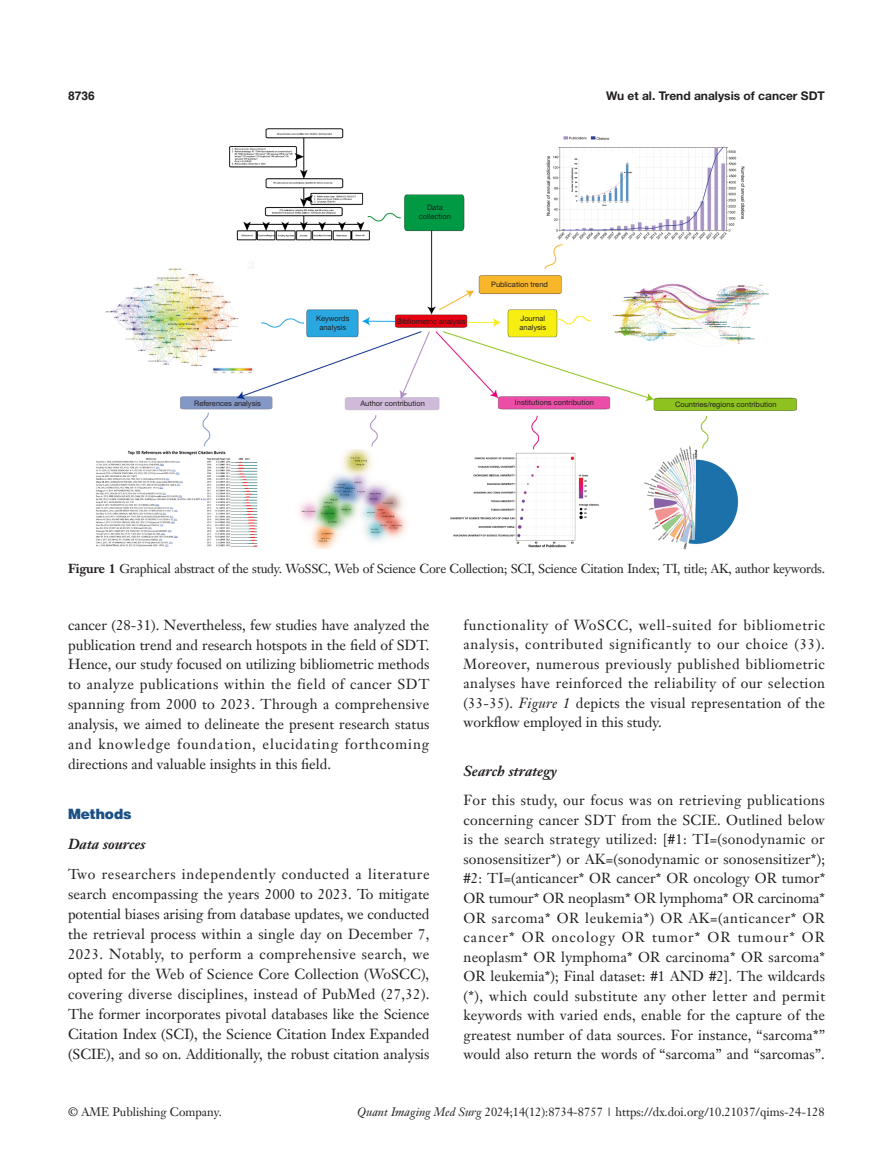
<style>
.page{position:relative;width:893px;height:1170px;background:#fff}
.page>*{position:absolute;margin:0;border:0;box-sizing:border-box;transform-origin:0 0}
.t1{font:14.25px/19.5px "Janson Text LT";color:#231f20;text-align:justify}
.t2{font:italic 700 14.25px "Janson Text LT";color:#231f20}
.t3{font:900 14.25px "Helvetica";color:#1c5085}
.t4{font:12.75px "Janson Text LT";letter-spacing:-.02em;color:#231f20}
.t5{font:12px "Janson Text LT";color:#231f20}
.t6{font:700 12px "Helvetica Neue LT Pro";color:#231f20}
.t7{font:700 12px "Helvetica";color:#231f20}
.t8{font:7.5px/9px "Helvetica Neue LT Pro";color:#231f20;text-align:center}
.s1{font-weight:700}
.s2{font-style:italic}
</style>
<div class="page">
<img style="left:95px;top:128px;width:702px;height:421px">
<p class="t7" style="left:68px;top:88px;width:28px">8736</p>
<p class="t6" style="left:606px;top:88px;width:220px">Wu et al. Trend analysis of cancer SDT</p>
<p class="t8" style="left:194px;top:398px;width:68px">References analysis</p>
<p class="t8" style="left:316px;top:314px;width:35px">Keywords analysis</p>
<p class="t8" style="left:419px;top:203px;width:34px">Data collection</p>
<p class="t8" style="left:397px;top:316px;width:70px">Bibliometric analysis</p>
<p class="t8" style="left:491px;top:280px;width:58px">Publication trend</p>
<p class="t8" style="left:519px;top:314px;width:28px;text-align:left">Journal analysis</p>
<p class="t8" style="left:360px;top:399px;width:66px">Author contribution</p>
<p class="t8" style="left:515px;top:398px;width:80px">Institutions contribution</p>
<p class="t8" style="left:675px;top:399px;width:103px">Countries/regions contribution</p>
<p class="t4" style="left:68px;top:560px;width:758px"><span class="s1">Figure 1</span> Graphical abstract of the study. WoSSC, Web of Science Core Collection; SCI, Science Citation Index; TI, title; AK, author keywords.</p>
<p class="t1" style="left:68px;top:614px;width:363px;line-height:20px">cancer (28-31). Nevertheless, few studies have analyzed the publication trend and research hotspots in the field of SDT.<br>Hence, our study focused on utilizing bibliometric methods to analyze publications within the field of cancer SDT spanning from 2000 to 2023. Through a comprehensive analysis, we aimed to delineate the present research status and knowledge foundation, elucidating forthcoming directions and valuable insights in this field.</p>
<p class="t3" style="left:68px;top:804px;width:65px">Methods</p>
<p class="t2" style="left:68px;top:835px;width:79px">Data sources</p>
<p class="t1" style="left:68px;top:864px;width:363px;line-height:20px">Two researchers independently conducted a literature search encompassing the years 2000 to 2023. To mitigate potential biases arising from database updates, we conducted the retrieval process within a single day on December 7, 2023. Notably, to perform a comprehensive search, we opted for the Web of Science Core Collection (WoSCC), covering diverse disciplines, instead of PubMed (27,32).<br>The former incorporates pivotal databases like the Science Citation Index (SCI), the Science Citation Index Expanded (SCIE), and so on. Additionally, the robust citation analysis</p>
<p class="t1" style="left:463px;top:614px;width:363px">functionality of WoSCC, well-suited for bibliometric analysis, contributed significantly to our choice (33).<br>Moreover, numerous previously published bibliometric analyses have reinforced the reliability of our selection (33-35). <span class="s2">Figure 1</span> depicts the visual representation of the workflow employed in this study.</p>
<p class="t2" style="left:463px;top:761px;width:95px">Search strategy</p>
<p class="t1" style="left:463px;top:790px;width:363px">For this study, our focus was on retrieving publications concerning cancer SDT from the SCIE. Outlined below is the search strategy utilized: [#1: TI=(sonodynamic or sonosensitizer*) or AK=(sonodynamic or sonosensitizer*); #2: TI=(anticancer* OR cancer* OR oncology OR tumor* OR tumour* OR neoplasm* OR lymphoma* OR carcinoma* OR sarcoma* OR leukemia*) OR AK=(anticancer* OR cancer* OR oncology OR tumor* OR tumour* OR neoplasm* OR lymphoma* OR carcinoma* OR sarcoma* OR leukemia*); Final dataset: #1 AND #2]. The wildcards (*), which could substitute any other letter and permit keywords with varied ends, enable for the capture of the greatest number of data sources. For instance, “sarcoma*” would also return the words of “sarcoma” and “sarcomas”.</p>
<p class="t5" style="left:68px;top:1104px;width:155px">© AME Publishing Company.</p>
<p class="t5" style="left:357px;top:1104px;width:469px"><span class="s2">Quant Imaging Med Surg</span> 2024;14(12):8734-8757 | https://dx.doi.org/10.21037/qims-24-128</p>
</div>
